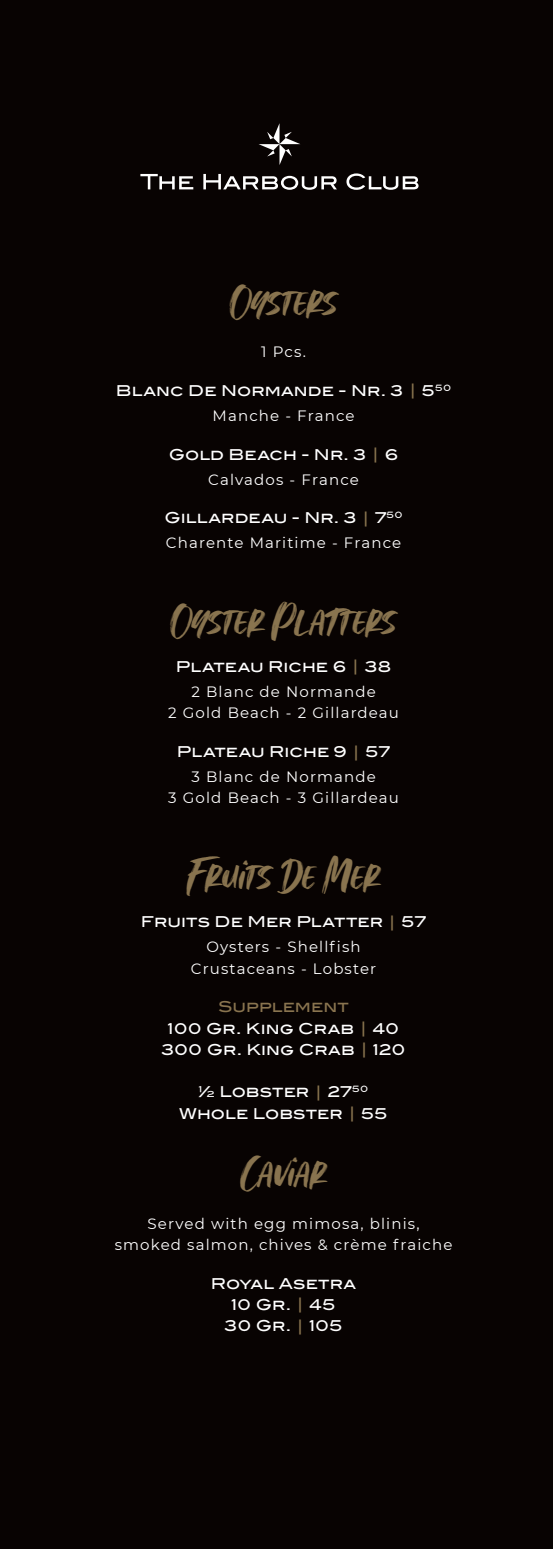
<style>
.page{position:relative;width:553px;height:1549px;background:#fff}
.page>*{position:absolute;margin:0;border:0;box-sizing:border-box;transform-origin:0 0}
.t1{font:46.25px "Perfect Moment Script";color:#89744f}
.t2{font:15px/21.2px "Montserrat";letter-spacing:.075em;color:#fff;text-align:center}
.t3{font:15px/21.2px "Blair ITC Std";letter-spacing:.005em;color:#fff;text-align:center}
.s1{color:#89744f}
</style>
<div class="page">
<div style="left:0;top:0;width:553px;height:1548px;background:#080302"></div>
<svg style="left:259px;top:123px;width:41px;height:42px"></svg>
<svg style="left:140px;top:174px;width:53px;height:15px"></svg>
<svg style="left:203px;top:174px;width:134px;height:16px"></svg>
<svg style="left:346px;top:173px;width:72px;height:17px"></svg>
<h1 class="t1" style="left:230px;top:267px;width:109px">Oysters</h1>
<p class="t2" style="left:261px;top:340px;width:46px">1 Pcs.</p>
<p class="t3" style="left:116px;top:380px;width:337px">Blanc De Normande - Nr. 3 <span class="s1">|</span> 5<sup>50</sup></p>
<p class="t2" style="left:213px;top:404px;width:143px">Manche - France</p>
<p class="t3" style="left:169px;top:443px;width:231px">Gold Beach - Nr. 3 <span class="s1">|</span> 6</p>
<p class="t2" style="left:208px;top:468px;width:152px">Calvados - France</p>
<p class="t3" style="left:164px;top:507px;width:240px">Gillardeau - Nr. 3 <span class="s1">|</span> 7<sup>50</sup></p>
<p class="t2" style="left:166px;top:532px;width:237px">Charente Maritime - France</p>
<h1 class="t1" style="left:171px;top:586px;width:227px">Oyster Platters</h1>
<p class="t3" style="left:176px;top:656px;width:217px">Plateau Riche 6 <span class="s1">|</span> 38</p>
<p class="t2" style="left:168px;top:680px;width:232px">2 Blanc de Normande<br>2 Gold Beach - 2 Gillardeau</p>
<p class="t3" style="left:177px;top:741px;width:215px">Plateau Riche 9 <span class="s1">|</span> 57</p>
<p class="t2" style="left:168px;top:765px;width:232px">3 Blanc de Normande<br>3 Gold Beach - 3 Gillardeau</p>
<h1 class="t1" style="left:187px;top:841px;width:194px">Fruits De Mer</h1>
<p class="t3" style="left:141px;top:911px;width:287px">Fruits De Mer Platter <span class="s1">|</span> 57</p>
<p class="t2" style="left:191px;top:935px;width:187px">Oysters - Shellfish<br>Crustaceans - Lobster</p>
<p class="t3" style="left:161px;top:996px;width:245px"><span class="s1">Supplement<br></span>100 Gr. King Crab <span class="s1">|</span> 40<br>300 Gr. King Crab <span class="s1">|</span> 120</p>
<p class="t3" style="left:179px;top:1081px;width:210px">½ Lobster <span class="s1">|</span> 27<sup>50<br></sup>Whole Lobster <span class="s1">|</span> 55</p>
<h1 class="t1" style="left:241px;top:1138px;width:87px">Caviar</h1>
<p class="t2" style="left:115px;top:1212px;width:339px">Served with egg mimosa, blinis, smoked salmon, chives &amp; crème fraiche</p>
<p class="t3" style="left:211px;top:1272px;width:147px">Royal Asetra<br>10 Gr. <span class="s1">|</span> 45<br>30 Gr. <span class="s1">|</span> 105</p>
</div>
